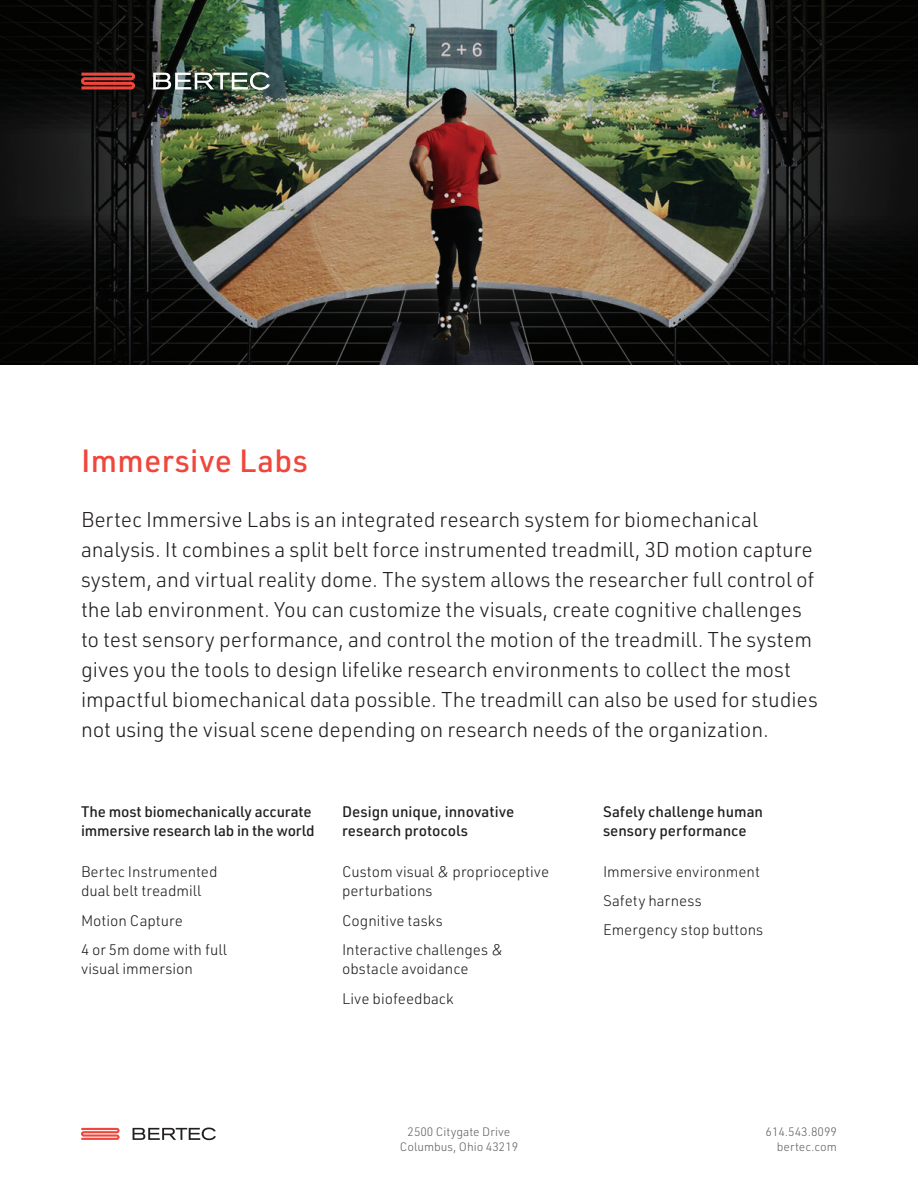
<style>
.page{position:relative;width:918px;height:1188px;background:#fff}
.page>*{position:absolute;margin:0;border:0;box-sizing:border-box;transform-origin:0 0}
.t1{font:500 31.5px "URWDIN";letter-spacing:.01em;color:#ef473c}
.t2{font:300 21px/30px "URWDIN";letter-spacing:-.005em;color:#231f20}
.t3{font:300 15px/29.2px "URWDIN";color:#231f20}
.t4{font:500 15px/19.5px "URWDIN";color:#231f20}
.t5{font:300 12px/15px "URWDIN";color:#636366;text-align:center}
</style>
<div class="page">
<img style="left:0;top:0;width:918px;height:364px">
<svg style="left:81px;top:1128px;width:39px;height:12px"></svg>
<svg style="left:133px;top:1128px;width:83px;height:12px"></svg>
<svg style="left:81px;top:73px;width:54px;height:16px"></svg>
<svg style="left:153px;top:72px;width:117px;height:18px"></svg>
<h1 class="t1" style="left:81px;top:450px;width:229px">Immersive Labs</h1>
<p class="t2" style="left:81px;top:507px;width:738px">Bertec Immersive Labs is an integrated research system for biomechanical analysis. It combines a split belt force instrumented treadmill, 3D motion capture system, and virtual reality dome. The system allows the researcher full control of the lab environment. You can customize the visuals, create cognitive challenges to test sensory performance, and control the motion of the treadmill. The system gives you the tools to design lifelike research environments to collect the most impactful biomechanical data possible. The treadmill can also be used for studies not using the visual scene depending on research needs of the organization.</p>
<p class="t4" style="left:81px;top:803px;width:235px">The most biomechanically accurate immersive research lab in the world</p>
<p class="t3" style="left:81px;top:863px;width:138px;line-height:19.5px">Bertec Instrumented dual belt treadmill</p>
<p class="t3" style="left:81px;top:907px;width:147px">Motion Capture<br>4 or 5m dome with full</p>
<p class="t3" style="left:81px;top:956px;width:114px">visual immersion</p>
<p class="t4" style="left:342px;top:803px;width:174px">Design unique, innovative research protocols</p>
<p class="t3" style="left:342px;top:863px;width:209px;line-height:19.5px">Custom visual &amp; proprioceptive perturbations</p>
<p class="t3" style="left:342px;top:907px;width:163px">Cognitive tasks<br>Interactive challenges &amp;</p>
<p class="t3" style="left:342px;top:956px;width:128px">obstacle avoidance<br>Live biofeedback</p>
<p class="t4" style="left:603px;top:803px;width:162px">Safely challenge human sensory performance</p>
<p class="t3" style="left:603px;top:858px;width:162px">Immersive environment<br>Safety harness<br>Emergency stop buttons</p>
<p class="t5" style="left:400px;top:1126px;width:120px">2500 Citygate Drive<br>Columbus, Ohio 43219</p>
<p class="t5" style="left:766px;top:1126px;width:73px;text-align:right">614.543.8099 bertec.com</p>
</div>
